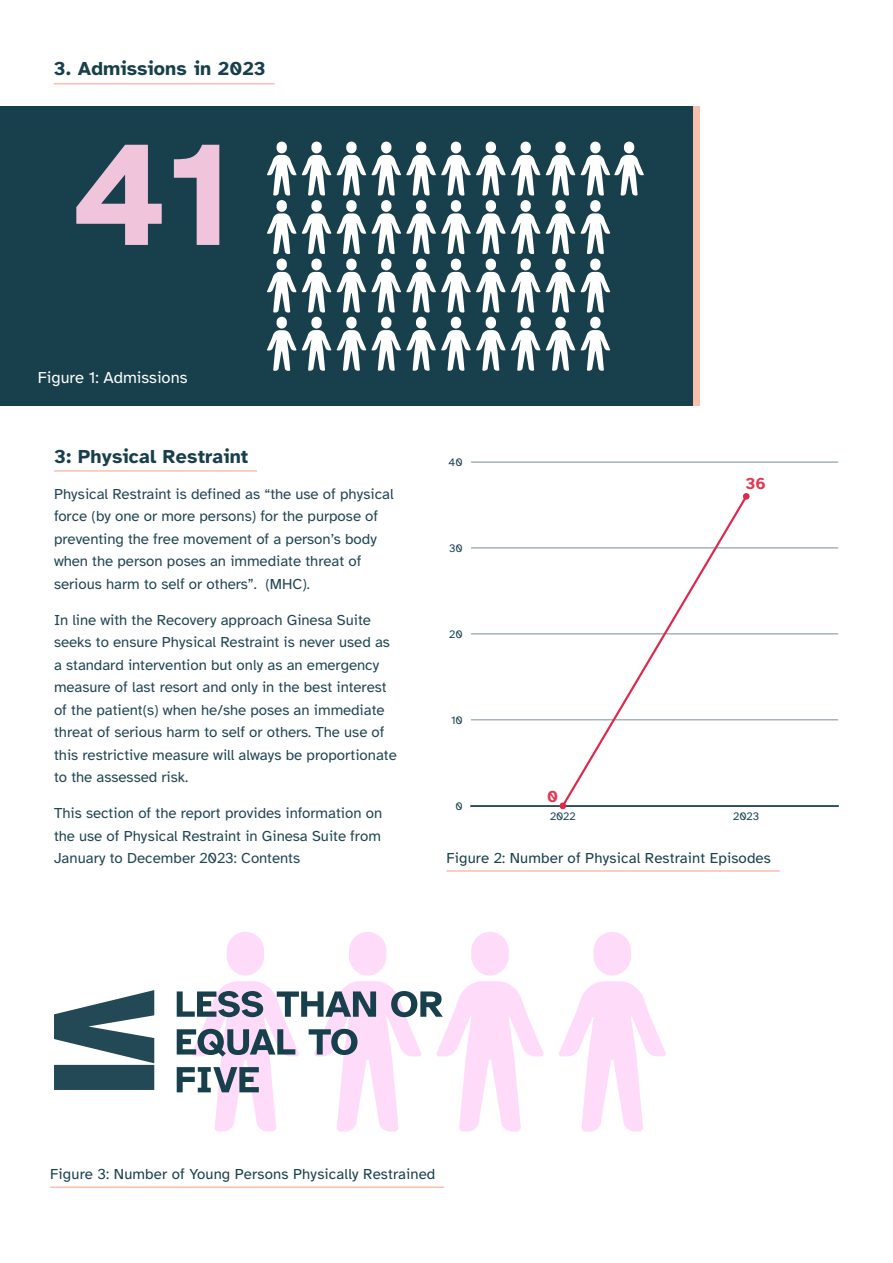
<style>
.page{position:relative;width:893px;height:1263px;background:#fff}
.page>*{position:absolute;margin:0;border:0;box-sizing:border-box;transform-origin:0 0}
.t1{font:700 150px "Atkinson Hyperlegible";color:#f0c5dc}
.t2{font:700 19.5px "Atkinson Hyperlegible";letter-spacing:.01em;color:#173f4c}
.t3{font:16.5px "Atkinson Hyperlegible";color:#fff}
.t4{font:700 16.5px "Atkinson Hyperlegible";color:#e13853}
.t5{font:15px/22.5px "Atkinson Hyperlegible";color:#204552}
.t6{font:15px "Atkinson Hyperlegible";letter-spacing:.01em;color:#173f4c}
.t7{font:11.25px "Atkinson Hyperlegible";color:#17404d}
</style>
<div class="page">
<div style="left:683px;top:106px;width:16px;height:299px;background:#fabead"></div>
<div style="left:0;top:106px;width:693px;height:299px;background:#173f4c"></div>
<hr style="left:54px;top:470px;width:203px;height:2px;background:#fabead">
<hr style="left:54px;top:83px;width:221px;height:1px;background:#fabead">
<hr style="left:50px;top:1186px;width:394px;height:2px;background:#fabead">
<div style="left:277px;top:142px;width:10px;height:11px;background:#fff;border-radius:5px"></div>
<div style="left:311px;top:142px;width:11px;height:11px;background:#fff;border-radius:5px"></div>
<svg style="left:267px;top:155px;width:64px;height:41px"></svg>
<div style="left:346px;top:142px;width:11px;height:11px;background:#fff;border-radius:5px"></div>
<div style="left:381px;top:142px;width:10px;height:11px;background:#fff;border-radius:5px"></div>
<div style="left:416px;top:142px;width:10px;height:11px;background:#fff;border-radius:5px"></div>
<div style="left:451px;top:142px;width:10px;height:11px;background:#fff;border-radius:5px"></div>
<div style="left:486px;top:142px;width:10px;height:11px;background:#fff;border-radius:5px"></div>
<div style="left:520px;top:142px;width:11px;height:11px;background:#fff;border-radius:5px"></div>
<svg style="left:337px;top:155px;width:203px;height:41px"></svg>
<div style="left:555px;top:142px;width:11px;height:11px;background:#fff;border-radius:5px"></div>
<div style="left:590px;top:142px;width:10px;height:11px;background:#fff;border-radius:5px"></div>
<div style="left:624px;top:142px;width:10px;height:11px;background:#fff;border-radius:5px"></div>
<svg style="left:546px;top:155px;width:98px;height:41px"></svg>
<div style="left:277px;top:200px;width:10px;height:12px;background:#fff;border-radius:5px"></div>
<div style="left:311px;top:200px;width:11px;height:12px;background:#fff;border-radius:5px"></div>
<svg style="left:267px;top:213px;width:64px;height:41px"></svg>
<div style="left:346px;top:200px;width:11px;height:12px;background:#fff;border-radius:5px"></div>
<div style="left:381px;top:200px;width:10px;height:12px;background:#fff;border-radius:5px"></div>
<div style="left:416px;top:200px;width:10px;height:12px;background:#fff;border-radius:5px"></div>
<div style="left:451px;top:200px;width:10px;height:12px;background:#fff;border-radius:5px"></div>
<div style="left:486px;top:200px;width:10px;height:12px;background:#fff;border-radius:5px"></div>
<div style="left:520px;top:200px;width:11px;height:12px;background:#fff;border-radius:5px"></div>
<svg style="left:337px;top:213px;width:203px;height:41px"></svg>
<div style="left:555px;top:200px;width:11px;height:12px;background:#fff;border-radius:5px"></div>
<div style="left:590px;top:200px;width:10px;height:12px;background:#fff;border-radius:5px"></div>
<svg style="left:546px;top:213px;width:64px;height:41px"></svg>
<div style="left:277px;top:259px;width:10px;height:11px;background:#fff;border-radius:5px"></div>
<div style="left:311px;top:259px;width:11px;height:11px;background:#fff;border-radius:5px"></div>
<svg style="left:267px;top:272px;width:64px;height:40px"></svg>
<div style="left:346px;top:259px;width:11px;height:11px;background:#fff;border-radius:5px"></div>
<div style="left:381px;top:259px;width:10px;height:11px;background:#fff;border-radius:5px"></div>
<div style="left:416px;top:259px;width:10px;height:11px;background:#fff;border-radius:5px"></div>
<div style="left:451px;top:259px;width:10px;height:11px;background:#fff;border-radius:5px"></div>
<div style="left:486px;top:259px;width:10px;height:11px;background:#fff;border-radius:5px"></div>
<div style="left:520px;top:259px;width:11px;height:11px;background:#fff;border-radius:5px"></div>
<svg style="left:337px;top:272px;width:203px;height:40px"></svg>
<div style="left:555px;top:259px;width:11px;height:11px;background:#fff;border-radius:5px"></div>
<div style="left:590px;top:259px;width:10px;height:11px;background:#fff;border-radius:5px"></div>
<svg style="left:546px;top:272px;width:64px;height:40px"></svg>
<div style="left:277px;top:317px;width:10px;height:12px;background:#fff;border-radius:5px"></div>
<div style="left:311px;top:317px;width:11px;height:12px;background:#fff;border-radius:5px"></div>
<svg style="left:267px;top:330px;width:64px;height:41px"></svg>
<div style="left:346px;top:317px;width:11px;height:12px;background:#fff;border-radius:5px"></div>
<div style="left:381px;top:317px;width:10px;height:12px;background:#fff;border-radius:5px"></div>
<div style="left:416px;top:317px;width:10px;height:12px;background:#fff;border-radius:5px"></div>
<div style="left:451px;top:317px;width:10px;height:12px;background:#fff;border-radius:5px"></div>
<div style="left:486px;top:317px;width:10px;height:12px;background:#fff;border-radius:5px"></div>
<div style="left:520px;top:317px;width:11px;height:12px;background:#fff;border-radius:5px"></div>
<svg style="left:337px;top:330px;width:203px;height:41px"></svg>
<div style="left:555px;top:317px;width:11px;height:12px;background:#fff;border-radius:5px"></div>
<div style="left:590px;top:317px;width:10px;height:12px;background:#fff;border-radius:5px"></div>
<svg style="left:546px;top:330px;width:64px;height:41px"></svg>
<hr style="left:470px;top:805px;width:369px;height:2px;background:#17404d">
<svg style="left:471px;top:719px;width:367px;height:1px"></svg>
<svg style="left:471px;top:633px;width:367px;height:1px"></svg>
<svg style="left:471px;top:547px;width:367px;height:1px"></svg>
<svg style="left:471px;top:462px;width:367px;height:1px"></svg>
<svg style="left:562px;top:496px;width:185px;height:311px"></svg>
<svg style="left:559px;top:802px;width:7px;height:7px"></svg>
<svg style="left:743px;top:493px;width:7px;height:7px"></svg>
<hr style="left:446px;top:870px;width:334px;height:2px;background:#fabead">
<div style="left:349px;top:932px;width:37px;height:44px;background:#ffdbfa;border-radius:19px"></div>
<div style="left:227px;top:932px;width:37px;height:44px;background:#ffdbfa;border-radius:19px"></div>
<svg style="left:54px;top:990px;width:100px;height:100px"></svg>
<div style="left:594px;top:932px;width:37px;height:44px;background:#ffdbfa;border-radius:19px"></div>
<svg style="left:559px;top:981px;width:107px;height:150px"></svg>
<div style="left:471px;top:932px;width:38px;height:44px;background:#ffdbfa;border-radius:19px"></div>
<svg style="left:177px;top:981px;width:367px;height:150px"></svg>
<h2 class="t2" style="left:54px;top:58px;width:213px">3. Admissions in 2023</h2>
<h1 class="t1" style="left:73px;top:108px;width:163px">41</h1>
<p class="t3" style="left:38px;top:369px;width:151px">Figure 1: Admissions</p>
<h2 class="t2" style="left:54px;top:445px;width:196px">3: Physical Restraint</h2>
<p class="t5" style="left:54px;top:483px;width:341px">Physical Restraint is defined as “the use of physical force (by one or more persons) for the purpose of preventing the free movement of a person’s body when the person poses an immediate threat of serious harm to self or others”. (MHC).</p>
<p class="t5" style="left:54px;top:609px;width:344px">In line with the Recovery approach Ginesa Suite seeks to ensure Physical Restraint is never used as a standard intervention but only as an emergency measure of last resort and only in the best interest of the patient(s) when he/she poses an immediate threat of serious harm to self or others. The use of this restrictive measure will always be proportionate to the assessed risk.</p>
<p class="t5" style="left:54px;top:802px;width:330px;text-align:justify">This section of the report provides information on the use of Physical Restraint in Ginesa Suite from January to December 2023: Contents</p>
<p class="t7" style="left:449px;top:456px;width:16px">40</p>
<p class="t7" style="left:449px;top:542px;width:15px">30</p>
<p class="t7" style="left:449px;top:628px;width:15px">20</p>
<p class="t7" style="left:451px;top:714px;width:13px">10</p>
<p class="t7" style="left:456px;top:800px;width:9px">0</p>
<p class="t4" style="left:547px;top:787px;width:12px">0</p>
<p class="t4" style="left:745px;top:474px;width:22px">36</p>
<p class="t7" style="left:550px;top:810px;width:27px">2022</p>
<p class="t7" style="left:733px;top:810px;width:27px">2023</p>
<p class="t6" style="left:446px;top:849px;width:326px">Figure 2: Number of Physical Restraint Episodes</p>
<p class="t6" style="left:50px;top:1166px;width:387px">Figure 3: Number of Young Persons Physically Restrained</p>
</div>
